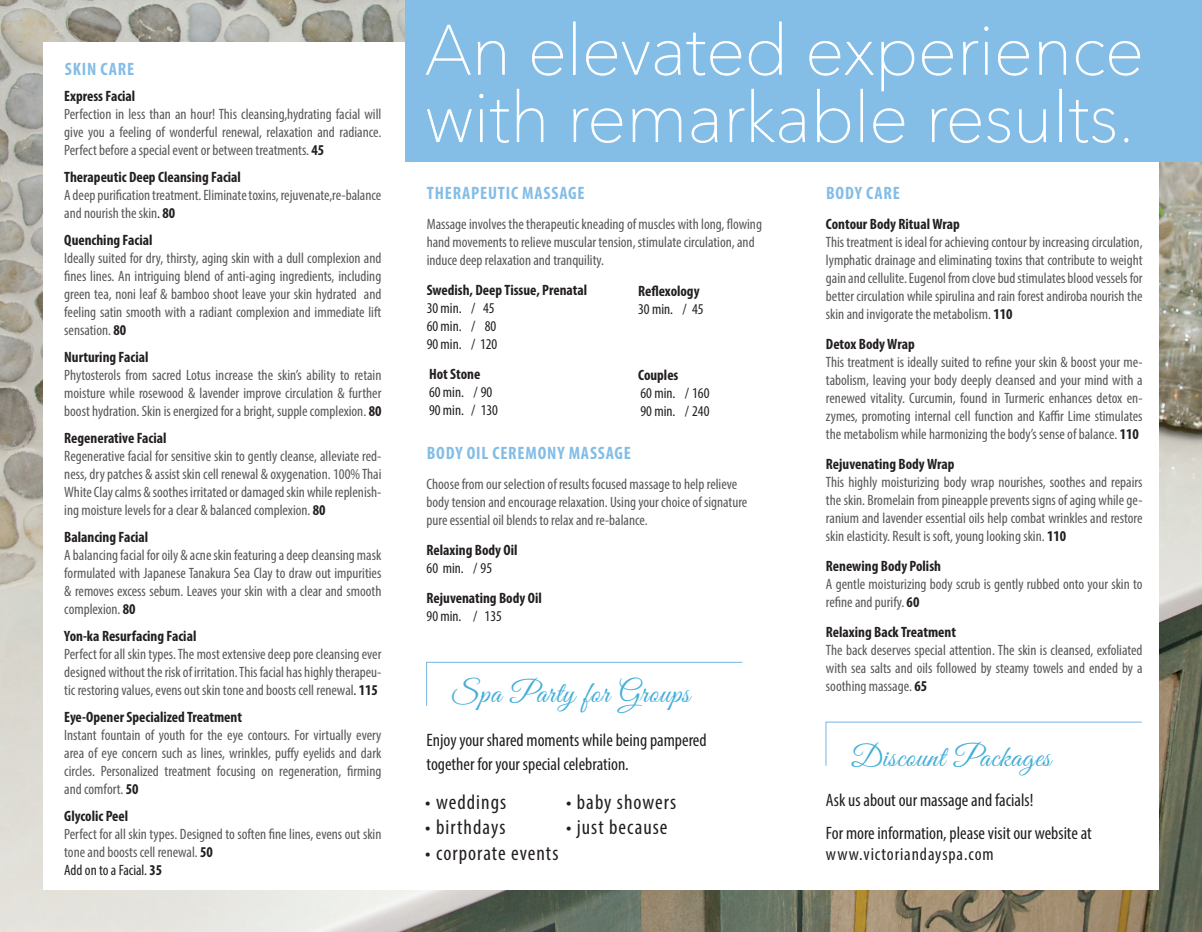
<style>
.page{position:relative;width:1202px;height:932px;background:#fff}
.page>*{position:absolute;margin:0;border:0;box-sizing:border-box;transform-origin:0 0}
.t1{font:200 69.15px/67.3px "Avenir Next";color:#fff}
.t2{font:30px "Great Vibes";letter-spacing:.025em;color:#44aed9}
.t3{font:condensed 21px "Myriad Pro";letter-spacing:.05em;color:#231f20}
.t4{font:condensed 18px/33px "Myriad Pro";color:#231f20}
.t5{font:700 condensed 18px "Myriad Pro";letter-spacing:.045em;color:#84bde6}
.t6{font:condensed 18px "Myriad Pro";letter-spacing:.05em;color:#231f20}
.t7{font:condensed 15px/18px "Myriad Pro";color:#57585a;text-align:justify}
.t8{font:700 condensed 15px "Myriad Pro";color:#231f20}
.t9{font:condensed 15px/18px "Myriad Pro";color:#231f20}
.s1{font-weight:700;color:#231f20}
.s2{color:#231f20}
</style>
<div class="page">
<img style="left:0;top:0;width:1202px;height:932px">
<div style="left:43px;top:42px;width:1115px;height:847px;background:#fff"></div>
<div style="left:405px;top:0;width:797px;height:161px;background:#84bde6"></div>
<svg style="left:426px;top:24px;width:45px;height:51px"></svg>
<svg style="left:477px;top:41px;width:28px;height:34px"></svg>
<svg style="left:532px;top:41px;width:31px;height:35px"></svg>
<div style="left:573px;top:21px;width:2px;height:54px;border:1px solid #fff"></div>
<svg style="left:586px;top:32px;width:155px;height:44px"></svg>
<svg style="left:748px;top:21px;width:34px;height:55px"></svg>
<svg style="left:809px;top:41px;width:65px;height:35px"></svg>
<svg style="left:881px;top:41px;width:33px;height:51px"></svg>
<svg style="left:922px;top:41px;width:31px;height:35px"></svg>
<svg style="left:963px;top:26px;width:25px;height:49px"></svg>
<svg style="left:998px;top:41px;width:31px;height:35px"></svg>
<svg style="left:1039px;top:41px;width:27px;height:34px"></svg>
<svg style="left:1076px;top:41px;width:64px;height:35px"></svg>
<svg style="left:427px;top:109px;width:45px;height:33px"></svg>
<svg style="left:479px;top:93px;width:30px;height:50px"></svg>
<svg style="left:516px;top:88px;width:28px;height:54px"></svg>
<svg style="left:573px;top:108px;width:49px;height:35px"></svg>
<svg style="left:632px;top:108px;width:49px;height:34px"></svg>
<svg style="left:691px;top:108px;width:27px;height:35px"></svg>
<svg style="left:729px;top:108px;width:16px;height:34px"></svg>
<svg style="left:751px;top:88px;width:54px;height:55px"></svg>
<svg style="left:817px;top:88px;width:33px;height:55px"></svg>
<div style="left:860px;top:89px;width:3px;height:53px;border:1px solid #fff"></div>
<svg style="left:873px;top:108px;width:31px;height:35px"></svg>
<svg style="left:931px;top:108px;width:79px;height:35px"></svg>
<svg style="left:1019px;top:109px;width:27px;height:34px"></svg>
<div style="left:1059px;top:89px;width:2px;height:53px;border:1px solid #fff"></div>
<svg style="left:1069px;top:100px;width:46px;height:43px"></svg>
<svg style="left:1124px;top:138px;width:4px;height:5px"></svg>
<svg style="left:426px;top:661px;width:317px;height:45px"></svg>
<svg style="left:825px;top:721px;width:317px;height:45px"></svg>
<p class="t5" style="left:65px;top:57px;width:71px">Skin care</p>
<p class="t8" style="left:64px;top:86px;width:73px">Express Facial</p>
<p class="t7" style="left:64px;top:105px;width:319px">Perfection in less than an hour! This cleansing,hydrating facial will give you a feeling of wonderful renewal, relaxation and radiance.<br>Perfect before a special event or between treatments. <span class="s1">45</span></p>
<p class="t8" style="left:64px;top:167px;width:178px">Therapeutic Deep Cleansing Facial</p>
<p class="t7" style="left:64px;top:186px;width:319px">A deep purification treatment. Eliminate toxins, rejuvenate,re-balance and nourish the skin<span class="s2">.</span> <span class="s1">80</span></p>
<p class="t8" style="left:64px;top:230px;width:90px">Quenching Facial</p>
<p class="t7" style="left:64px;top:249px;width:319px">Ideally suited for dry, thirsty, aging skin with a dull complexion and fines lines. An intriguing blend of anti-aging ingredients, including green tea, noni leaf &amp; bamboo shoot leave your skin hydrated and feeling satin smooth with a radiant complexion and immediate lift sensation. <span class="s1">80</span></p>
<p class="t8" style="left:64px;top:347px;width:86px">Nurturing Facial</p>
<p class="t7" style="left:64px;top:366px;width:319px">Phytosterols from sacred Lotus increase the skin’s ability to retain moisture while rosewood &amp; lavender improve circulation &amp; further boost hydration. Skin is energized for a bright, supple complexion. <span class="s1">80</span></p>
<p class="t8" style="left:64px;top:428px;width:104px">Regenerative Facial</p>
<p class="t7" style="left:64px;top:447px;width:319px">Regenerative facial for sensitive skin to gently cleanse, alleviate red&shy;ness, dry patches &amp; assist skin cell renewal &amp; oxygenation. 100% Thai White Clay calms &amp; soothes irritated or damaged skin while replenish&shy;ing moisture levels for a clear &amp; balanced complexion. <span class="s1">80</span></p>
<p class="t8" style="left:64px;top:527px;width:86px">Balancing Facial</p>
<p class="t7" style="left:64px;top:546px;width:319px">A balancing facial for oily &amp; acne skin featuring a deep cleansing mask formulated with Japanese Tanakura Sea Clay to draw out impurities &amp; removes excess sebum. Leaves your skin with a clear and smooth complexion. <span class="s1">80</span></p>
<p class="t8" style="left:64px;top:626px;width:134px">Yon-ka Resurfacing Facial</p>
<p class="t7" style="left:64px;top:645px;width:319px">Perfect for all skin types. The most extensive deep pore cleansing ever designed without the risk of irritation. This facial has highly therapeu&shy;tic restoring values, evens out skin tone and boosts cell renewal<span class="s2">.</span> <span class="s1">115</span></p>
<p class="t8" style="left:64px;top:707px;width:179px">Eye-Opener Specialized Treatment</p>
<p class="t7" style="left:64px;top:726px;width:319px">Instant fountain of youth for the eye contours. For virtually every area of eye concern such as lines, wrinkles, puffy eyelids and dark circles. Personalized treatment focusing on regeneration, firming and comfort. <span class="s1">50</span></p>
<p class="t8" style="left:64px;top:806px;width:65px">Glycolic Peel</p>
<p class="t7" style="left:64px;top:825px;width:319px;text-align:left">Perfect for all skin types. Designed to soften fine lines, evens out skin tone and boosts cell renewal. <span class="s1">50<br></span><span class="s2">Add on to a Facial.</span> <span class="s1">35</span></p>
<h1 class="t1" style="left:425px;top:12px;width:720px">An elevated experience with remarkable results.</h1>
<p class="t5" style="left:427px;top:181px;width:159px">Therapeutic Massage</p>
<p class="t7" style="left:427px;top:214px;width:337px;text-align:left">Massage involves the therapeutic kneading of muscles with long, flowing hand movements to relieve muscular tension, stimulate circulation, and induce deep relaxation and tranquility.</p>
<p class="t8" style="left:427px;top:280px;width:162px">Swedish, Deep Tissue, Prenatal</p>
<p class="t9" style="left:427px;top:298px;width:72px">30 min. / 45<br>60 min. / 80<br>90 min. / 120</p>
<p class="t8" style="left:429px;top:364px;width:53px">Hot Stone</p>
<p class="t9" style="left:429px;top:382px;width:70px">60 min. / 90<br>90 min. / 130</p>
<p class="t5" style="left:427px;top:441px;width:206px">Body Oil Ceremony Massage</p>
<p class="t7" style="left:426px;top:475px;width:322px;text-align:left">Choose from our selection of results focused massage to help relieve body tension and encourage relaxation. Using your choice of signature pure essential oil blends to relax and re-balance.</p>
<p class="t8" style="left:426px;top:540px;width:92px">Relaxing Body Oil</p>
<p class="t9" style="left:426px;top:559px;width:67px">60 min. / 95</p>
<p class="t8" style="left:426px;top:588px;width:117px">Rejuvenating Body Oil</p>
<p class="t9" style="left:426px;top:607px;width:77px">90 min. / 135</p>
<p class="t8" style="left:638px;top:281px;width:63px">Reflexology</p>
<p class="t9" style="left:638px;top:299px;width:67px">30 min. / 45</p>
<p class="t8" style="left:638px;top:365px;width:42px">Couples</p>
<p class="t9" style="left:640px;top:383px;width:70px">60 min. / 160<br>90 min. / 240</p>
<h2 class="t2" style="left:452px;top:677px;width:239px">Spa Party for Groups</h2>
<p class="t4" style="left:426px;top:727px;width:281px;line-height:24px">Enjoy your shared moments while being pampered together for your special celebration.</p>
<h3 class="t3" style="left:425px;top:789px;width:82px">• weddings</h3>
<h3 class="t3" style="left:425px;top:814px;width:82px">• birthdays</h3>
<h3 class="t3" style="left:425px;top:840px;width:135px">• corporate events</h3>
<h3 class="t3" style="left:566px;top:789px;width:112px">• baby showers</h3>
<h3 class="t3" style="left:566px;top:814px;width:103px">• just because</h3>
<p class="t5" style="left:826px;top:181px;width:75px">Body Care</p>
<p class="t8" style="left:826px;top:214px;width:135px">Contour Body Ritual Wrap</p>
<p class="t7" style="left:826px;top:232px;width:318px">This treatment is ideal for achieving contour by increasing circulation, lymphatic drainage and eliminating toxins that contribute to weight gain and cellulite. Eugenol from clove bud stimulates blood vessels for better circulation while spirulina and rain forest andiroba nourish the skin and invigorate the metabolism. <span class="s1">110</span></p>
<p class="t8" style="left:826px;top:334px;width:90px">Detox Body Wrap</p>
<p class="t7" style="left:826px;top:352px;width:318px">This treatment is ideally suited to refine your skin &amp; boost your me&shy;tabolism, leaving your body deeply cleansed and your mind with a renewed vitality. Curcumin, found in Turmeric enhances detox en&shy;zymes, promoting internal cell function and Kaffir Lime stimulates the metabolism while harmonizing the body’s sense of balance. <span class="s1">110</span></p>
<p class="t8" style="left:826px;top:454px;width:130px">Rejuvenating Body Wrap</p>
<p class="t7" style="left:826px;top:472px;width:318px">This highly moisturizing body wrap nourishes, soothes and repairs the skin. Bromelain from pineapple prevents signs of aging while ge&shy;ranium and lavender essential oils help combat wrinkles and restore skin elasticity. Result is soft, young looking skin. <span class="s1">110</span></p>
<p class="t8" style="left:826px;top:556px;width:117px">Renewing Body Polish</p>
<p class="t7" style="left:826px;top:574px;width:318px">A gentle moisturizing body scrub is gently rubbed onto your skin to refine and purify. <span class="s1">60</span></p>
<p class="t8" style="left:826px;top:622px;width:132px">Relaxing Back Treatment</p>
<p class="t7" style="left:826px;top:640px;width:318px">The back deserves special attention. The skin is cleansed, exfoliated with sea salts and oils followed by steamy towels and ended by a soothing massage. <span class="s1">65</span></p>
<h2 class="t2" style="left:851px;top:740px;width:201px">Discount Packages</h2>
<p class="t4" style="left:826px;top:783px;width:267px">Ask us about our massage and facials!<br>For more information, please visit our website at</p>
<p class="t6" style="left:826px;top:843px;width:169px">www.victoriandayspa.com</p>
</div>
